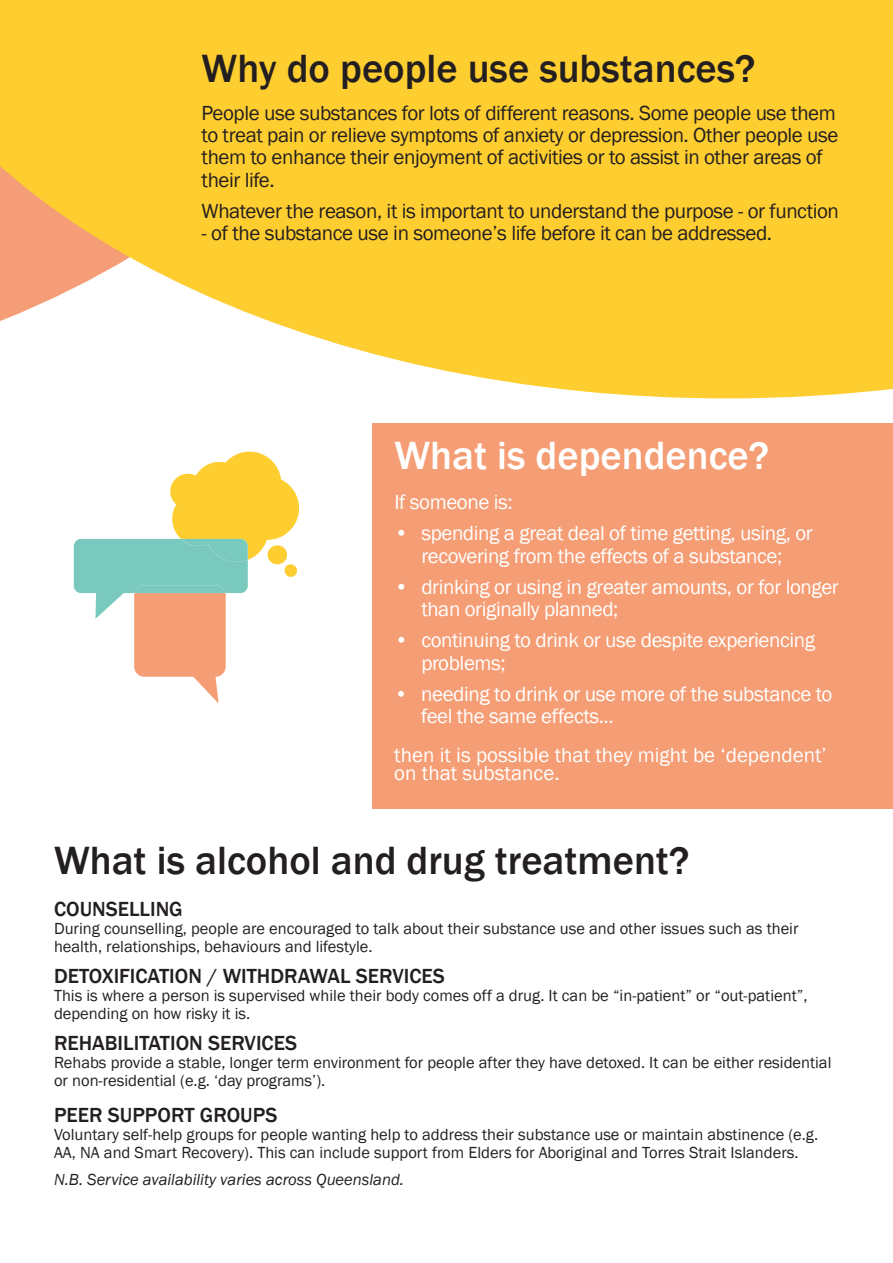
<style>
.page{position:relative;width:893px;height:1263px;background:#fff}
.page>*{position:absolute;margin:0;border:0;box-sizing:border-box;transform-origin:0 0}
.t1{font:500 40.5px "Franklin Gothic";color:#231f20}
.t2{font:500 40.5px "Franklin Gothic";color:#fff}
.t3{font:21px/22.5px "Franklin Gothic";letter-spacing:-.02em;color:#231f20}
.t4{font:21px/22.5px "Franklin Gothic";letter-spacing:-.02em;color:#fff}
.t5{font:500 21px "Franklin Gothic";color:#231f20}
.t6{font:21px/18px "Franklin Gothic";color:#fff}
.t7{font:16.5px/18px "Franklin Gothic";color:#231f20}
.t8{font:italic 16.5px "Franklin Gothic";color:#231f20}
</style>
<div class="page">
<div style="left:373px;top:424px;width:520px;height:385px;background:#f59d74"></div>
<svg style="left:0;top:0;width:893px;height:398px;background:#fdd148"></svg>
<svg style="left:74px;top:451px;width:226px;height:252px"></svg>
<h1 class="t1" style="left:202px;top:44px;width:555px">Why do people use substances?</h1>
<p class="t3" style="left:202px;top:102px;width:638px">People use substances for lots of different reasons. Some people use them to treat pain or relieve symptoms of anxiety or depression. Other people use them to enhance their enjoyment of activities or to assist in other areas of their life.</p>
<p class="t3" style="left:202px;top:200px;width:639px">Whatever the reason, it is important to understand the purpose - or function</p>
<p class="t3" style="left:202px;top:223px;width:572px">- of the substance use in someone’s life before it can be addressed.</p>
<h1 class="t2" style="left:394px;top:430px;width:376px">What is dependence?</h1>
<p class="t4" style="left:394px;top:491px;width:120px">If someone is:</p>
<p class="t4" style="left:394px;top:522px;width:420px;text-align:center">• spending a great deal of time getting, using, or recovering from the effects of a substance;</p>
<p class="t4" style="left:421px;top:576px;width:419px;text-indent:-27px">• drinking or using in greater amounts, or for longer than originally planned;</p>
<p class="t4" style="left:421px;top:629px;width:395px;text-indent:-27px">• continuing to drink or use despite experiencing problems;</p>
<p class="t4" style="left:421px;top:683px;width:413px;text-indent:-27px">• needing to drink or use more of the substance to feel the same effects...</p>
<p class="t6" style="left:394px;top:746px;width:434px">then it is possible that they might be ‘dependent’ on that substance.</p>
<h1 class="t1" style="left:54px;top:835px;width:637px">What is alcohol and drug treatment?</h1>
<p class="t5" style="left:54px;top:896px;width:130px">COUNSELLING</p>
<p class="t7" style="left:54px;top:919px;width:746px">During counselling, people are encouraged to talk about their substance use and other issues such as their health, relationships, behaviours and lifestyle.</p>
<p class="t5" style="left:54px;top:963px;width:392px">DETOXIFICATION / WITHDRAWAL SERVICES</p>
<p class="t7" style="left:54px;top:986px;width:755px">This is where a person is supervised while their body comes off a drug. It can be “in-patient” or “out-patient”, depending on how risky it is.</p>
<p class="t5" style="left:54px;top:1030px;width:245px">REHABILITATION SERVICES</p>
<p class="t7" style="left:54px;top:1053px;width:779px">Rehabs provide a stable, longer term environment for people after they have detoxed. It can be either residential or non-residential (e.g. ‘day programs’).</p>
<p class="t5" style="left:54px;top:1102px;width:225px">PEER SUPPORT GROUPS</p>
<p class="t7" style="left:54px;top:1126px;width:766px">Voluntary self-help groups for people wanting help to address their substance use or maintain abstinence (e.g.<br>AA, NA and Smart Recovery). This can include support from Elders for Aboriginal and Torres Strait Islanders.</p>
<p class="t8" style="left:54px;top:1169px;width:352px">N.B. Service availability varies across Queensland.</p>
</div>
